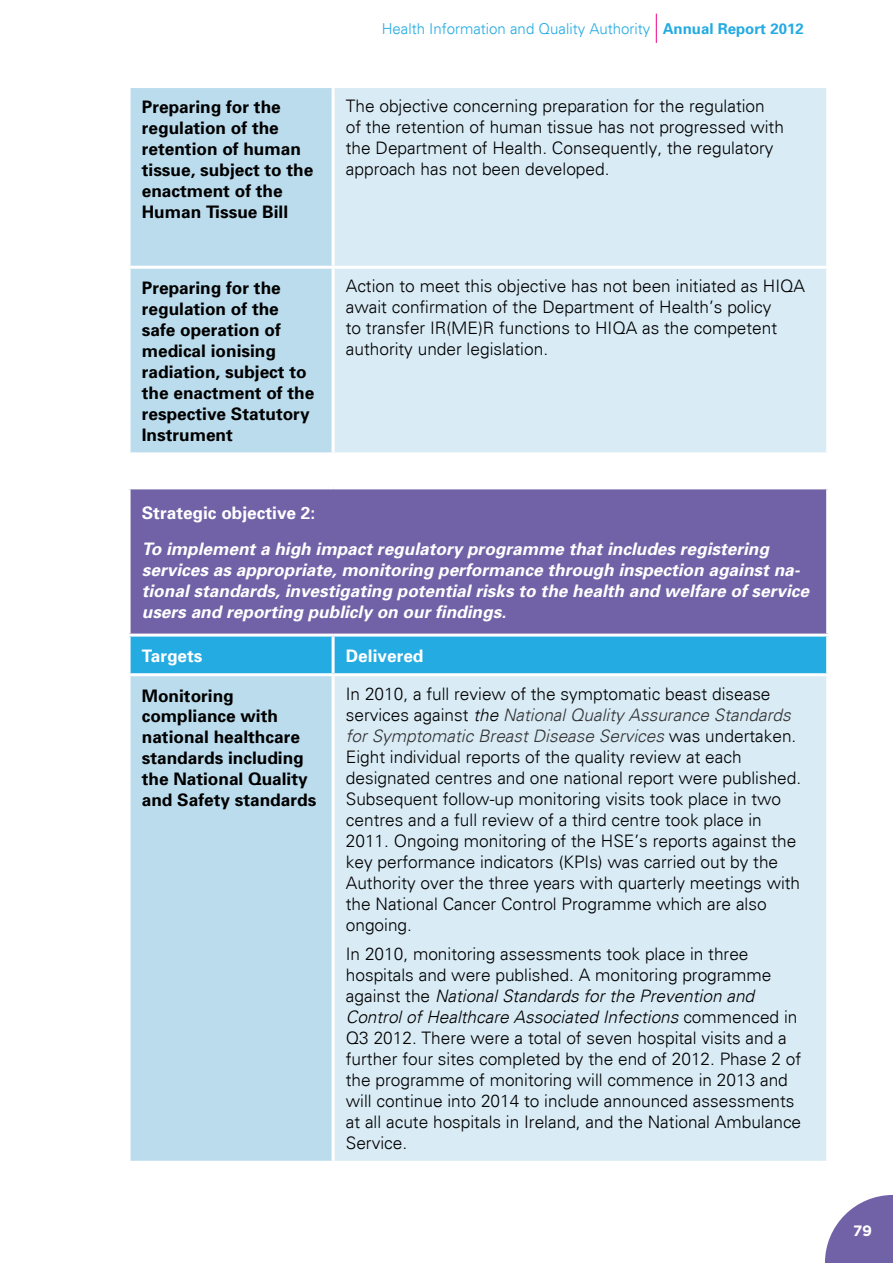
<style>
.page{position:relative;width:893px;height:1263px;background:#fff}
.page>*{position:absolute;margin:0;border:0;box-sizing:border-box;transform-origin:0 0}
.t1{font:300 17.25px/21px "Univers";color:#000}
.t2{font:700 17.25px/21px "Univers";color:#000}
.t3{font:italic 700 17.25px/21px "Univers";color:#fff}
.t4{font:700 17.25px "Univers";color:#fff}
.t5{font:300 15px "Univers";color:#24abe2}
.t6{font:700 15px "Gotham";color:#fff}
.s1{font-weight:700}
.s2{font-style:italic}
.s3{font-style:italic;color:#333}
</style>
<div class="page">
<svg style="left:825px;top:1195px;width:68px;height:68px"></svg>
<svg style="left:656px;top:14px;width:1px;height:29px"></svg>
<div style="left:131px;top:88px;width:201px;height:1073px;background:#bbdced"></div>
<div style="left:335px;top:88px;width:491px;height:1073px;background:#d9ebf5"></div>
<svg style="left:131px;top:455px;width:695px;height:31px"></svg>
<div style="left:129px;top:488px;width:699px;height:147px;background:#7161a6"></div>
<div style="left:131px;top:636px;width:695px;height:37px;background:#24abe2"></div>
<hr style="left:128px;top:266px;width:205px;height:3px;background:#fff">
<hr style="left:333px;top:266px;width:496px;height:3px;background:#fff">
<hr style="left:128px;top:452px;width:205px;height:3px;background:#fff">
<hr style="left:333px;top:452px;width:496px;height:3px;background:#fff">
<hr style="left:332px;top:455px;width:3px;height:31px;background:#fff">
<hr style="left:128px;top:486px;width:205px;height:3px;background:#fff">
<hr style="left:128px;top:489px;width:3px;height:144px;background:#fff">
<hr style="left:333px;top:486px;width:496px;height:3px;background:#fff">
<hr style="left:826px;top:489px;width:3px;height:144px;background:#fff">
<hr style="left:128px;top:633px;width:205px;height:3px;background:#fff">
<hr style="left:333px;top:633px;width:496px;height:3px;background:#fff">
<hr style="left:332px;top:636px;width:3px;height:37px;background:#fff">
<hr style="left:128px;top:673px;width:205px;height:3px;background:#fff">
<hr style="left:333px;top:673px;width:496px;height:3px;background:#fff">
<p class="t5" style="left:382px;top:20px;width:423px">Health Information and Quality Authority <span class="s1">Annual Report 2012</span></p>
<p class="t2" style="left:142px;top:96px;width:173px">Preparing for the regulation of the retention of human tissue, subject to the enactment of the<br>Human Tissue Bill</p>
<p class="t1" style="left:346px;top:95px;width:440px">The objective concerning preparation for the regulation of the retention of human tissue has not progressed with the Department of Health. Consequently, the regulatory approach has not been developed.</p>
<p class="t2" style="left:142px;top:277px;width:174px">Preparing for the regulation of the safe operation of medical ionising radiation, subject to the enactment of the respective Statutory<br>Instrument</p>
<p class="t1" style="left:346px;top:276px;width:461px">Action to meet this objective has not been initiated as HIQA await confirmation of the Department of Health’s policy<br>to transfer IR(ME)R functions to HIQA as the competent authority under legislation.</p>
<p class="t4" style="left:142px;top:502px;width:175px">Strategic objective 2:</p>
<p class="t3" style="left:142px;top:538px;width:669px">To implement a high impact regulatory programme that includes registering services as appropriate, monitoring performance through inspection against na&shy;tional standards, investigating potential risks to the health and welfare of service users and reporting publicly on our findings.</p>
<p class="t4" style="left:142px;top:645px;width:62px">Targets</p>
<p class="t4" style="left:346px;top:645px;width:79px">Delivered</p>
<p class="t2" style="left:142px;top:684px;width:176px">Monitoring compliance with national healthcare standards including the National Quality and Safety standards</p>
<p class="t1" style="left:346px;top:683px;width:457px">In 2010, a full review of the symptomatic beast disease services against <span class="s2">the</span> <span class="s3">National Quality Assurance Standards for Symptomatic Breast Disease Services</span> was undertaken.<br>Eight individual reports of the quality review at each designated centres and one national report were published.<br>Subsequent follow-up monitoring visits took place in two centres and a full review of a third centre took place in 2011. Ongoing monitoring of the HSE’s reports against the key performance indicators (KPIs) was carried out by the Authority over the three years with quarterly meetings with the National Cancer Control Programme which are also ongoing.</p>
<p class="t1" style="left:346px;top:944px;width:457px">In 2010, monitoring assessments took place in three hospitals and were published. A monitoring programme against the <span class="s2">National Standards for the Prevention and Control of Healthcare Associated Infections</span> commenced in Q3 2012. There were a total of seven hospital visits and a further four sites completed by the end of 2012. Phase 2 of the programme of monitoring will commence in 2013 and will continue into 2014 to include announced assessments at all acute hospitals in Ireland, and the National Ambulance Service.</p>
<p class="t6" style="left:853px;top:1221px;width:20px">79</p>
</div>
